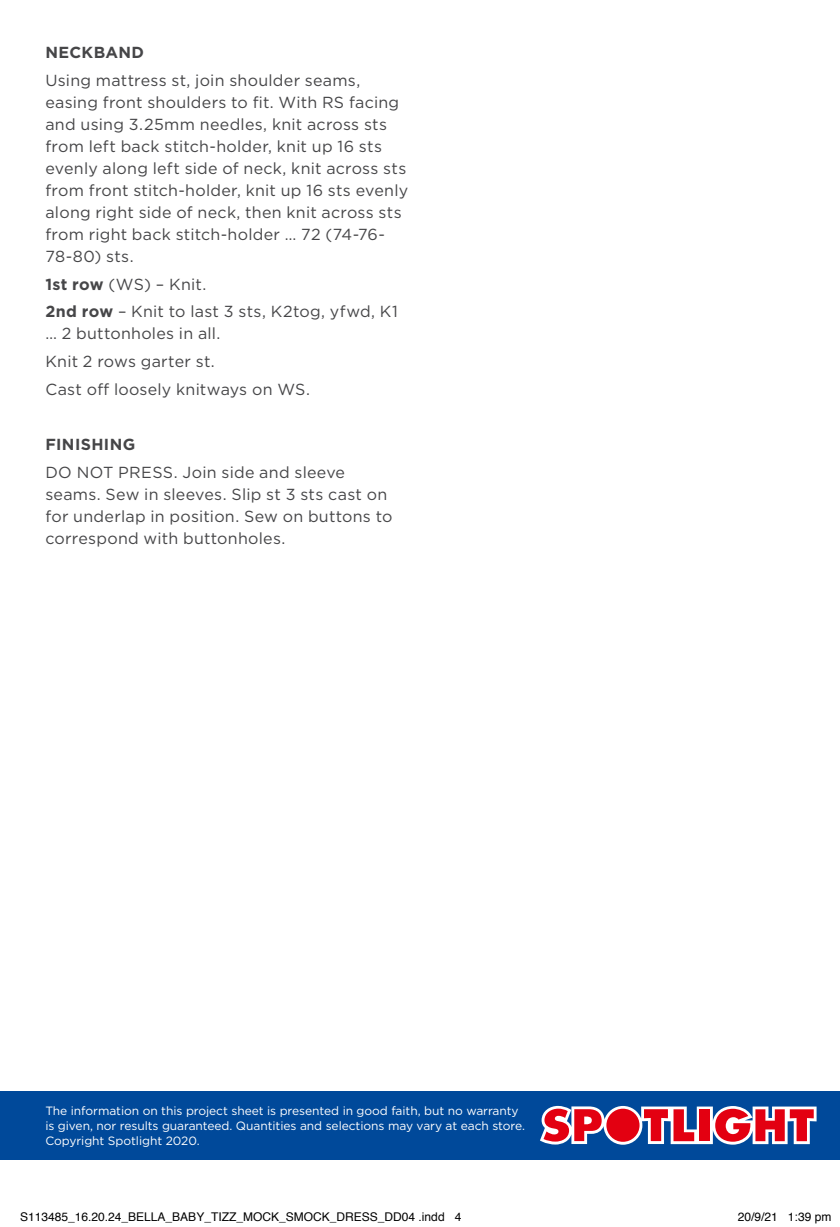
<style>
.page{position:relative;width:840px;height:1227px;background:#fff}
.page>*{position:absolute;margin:0;border:0;box-sizing:border-box;transform-origin:0 0}
.t1{font:16px/22px "Gotham";letter-spacing:.015em;color:#464648}
.t2{font:700 16px "Gotham";letter-spacing:.025em;color:#464648}
.t3{font:12px/15px "Gotham";letter-spacing:-.005em;color:#fff}
.t4{font:12px "Helvetica";color:#000}
.s1{font-weight:700}
</style>
<div class="page">
<div style="left:0;top:1090px;width:839px;height:69px;background:#00499a"></div>
<svg style="left:540px;top:1106px;width:276px;height:38px;background:#c16178"></svg>
<p class="t2" style="left:45px;top:42px;width:100px">NECKBAND</p>
<p class="t1" style="left:45px;top:69px;width:364px">Using mattress st, join shoulder seams, easing front shoulders to fit. With RS facing and using 3.25mm needles, knit across sts from left back stitch-holder, knit up 16 sts evenly along left side of neck, knit across sts from front stitch-holder, knit up 16 sts evenly along right side of neck, then knit across sts from right back stitch-holder … 72 (74-76- 78-80) sts.</p>
<p class="t1" style="left:45px;top:270px;width:354px;line-height:27.6px"><span class="s1">1st row</span> (WS) – Knit.<br><span class="s1">2nd row</span> – Knit to last 3 sts, K2tog, yfwd, K1</p>
<p class="t1" style="left:45px;top:319px;width:266px;line-height:27.6px">… 2 buttonholes in all.<br>Knit 2 rows garter st.<br>Cast off loosely knitways on WS.</p>
<p class="t2" style="left:45px;top:434px;width:91px">FINISHING</p>
<p class="t1" style="left:45px;top:460px;width:348px">DO NOT PRESS. Join side and sleeve seams. Sew in sleeves. Slip st 3 sts cast on for underlap in position. Sew on buttons to correspond with buttonholes.</p>
<p class="t3" style="left:45px;top:1103px;width:481px">The information on this project sheet is presented in good faith, but no warranty is given, nor results guaranteed. Quantities and selections may vary at each store.<br>Copyright Spotlight 2020.</p>
<p class="t4" style="left:20px;top:1207px;width:442px">S113485_16.20.24_BELLA_BABY_TIZZ_MOCK_SMOCK_DRESS_DD04 .indd 4</p>
<p class="t4" style="left:737px;top:1207px;width:95px">20/9/21 1:39 pm</p>
</div>
